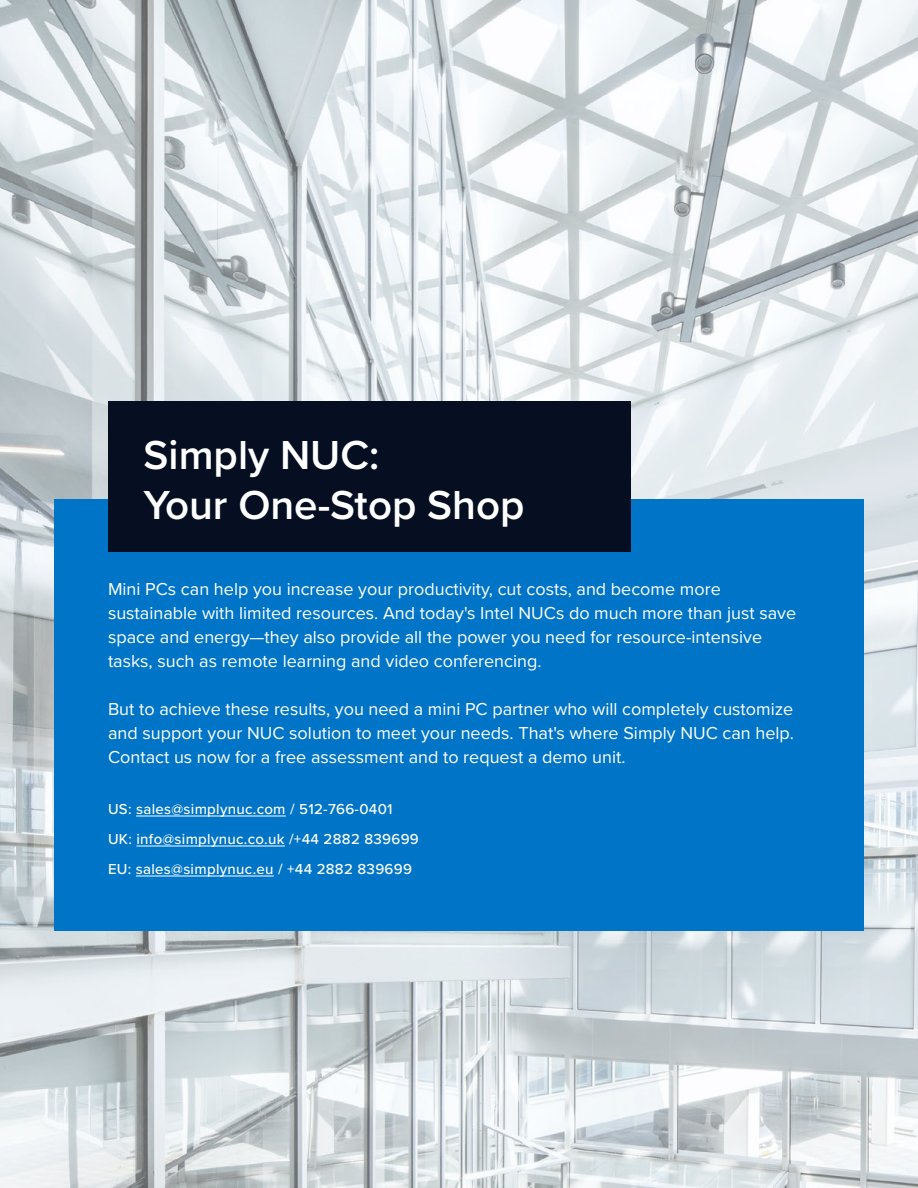
<style>
.page{position:relative;width:918px;height:1188px;background:#fff}
.page>*{position:absolute;margin:0;border:0;box-sizing:border-box;transform-origin:0 0}
.t1{font:600 42px/50.4px "Proxima Nova";color:#fff}
.t2{font:18px/24px "Proxima Nova";color:#fff}
.t3{font:500 15px/30px "Proxima Nova";letter-spacing:.02em;color:#fff}
</style>
<div class="page">
<img style="left:0;top:0;width:918px;height:1188px">
<div style="left:54px;top:500px;width:810px;height:431px;background:#0074c6"></div>
<hr style="left:136px;top:816px;width:150px;height:1px;background:#fff">
<hr style="left:136px;top:846px;width:149px;height:1px;background:#fff">
<hr style="left:136px;top:876px;width:138px;height:1px;background:#fff">
<div style="left:108px;top:402px;width:522px;height:150px;background:#050f21"></div>
<h1 class="t1" style="left:144px;top:428px;width:382px">Simply NUC:<br>Your One-Stop Shop</h1>
<p class="t2" style="left:108px;top:576px;width:690px">Mini PCs can help you increase your productivity, cut costs, and become more sustainable with limited resources. And today's Intel NUCs do much more than just save space and energy—they also provide all the power you need for resource-intensive tasks, such as remote learning and video conferencing.</p>
<p class="t2" style="left:108px;top:696px;width:688px;text-align:justify">But to achieve these results, you need a mini PC partner who will completely customize and support your NUC solution to meet your needs. That's where Simply NUC can help.<br>Contact us now for a free assessment and to request a demo unit.</p>
<p class="t3" style="left:108px;top:793px;width:312px">US: sales@simplynuc.com / 512-766-0401<br>UK: info@simplynuc.co.uk /+44 2882 839699<br>EU: sales@simplynuc.eu / +44 2882 839699</p>
</div>
